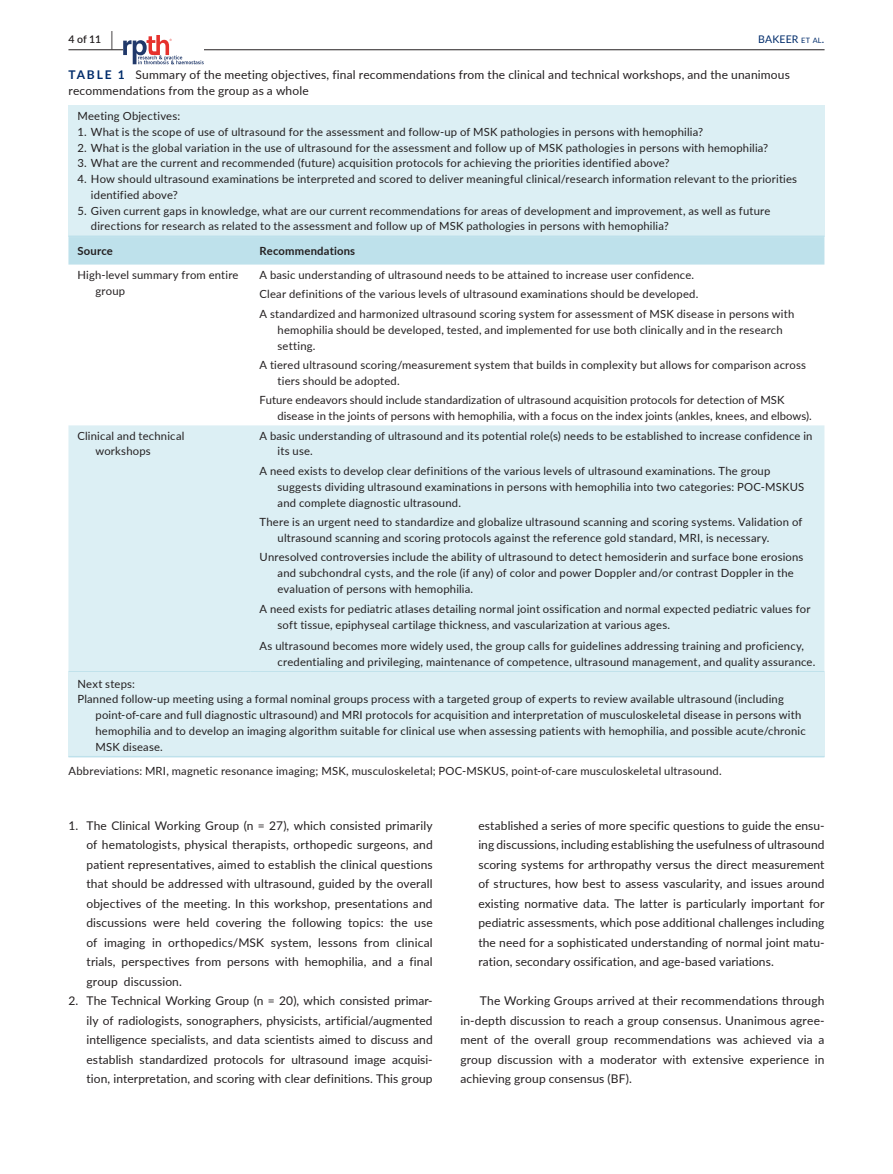
<style>
.page{position:relative;width:893px;height:1174px;background:#fff}
.page>*{position:absolute;margin:0;border:0;box-sizing:border-box;transform-origin:0 0}
.t1{font:12px/19.5px "Lato";letter-spacing:.01em;color:#231f20;text-align:justify}
.t2{font:11.25px/15.8px "Lato";letter-spacing:.015em;color:#231f20}
.t3{font:700 11.25px "Lato";letter-spacing:.02em;color:#231f20}
.t4{font:10.5px "Lato";letter-spacing:.015em;color:#002c6b}
.t5{font:600 10.5px "Lato";color:#231f20}
.s1{font-size:19.5px}
.s2{font-size:7.35px}
.s3{font-weight:700;color:#002c6b}
</style>
<div class="page">
<hr style="left:68px;top:49px;width:756px;height:1px;background:#231f20">
<svg style="left:123px;top:35px;width:81px;height:29px"></svg>
<div style="left:68px;top:105px;width:756px;height:131px;background:#dceff4"></div>
<hr style="left:68px;top:235px;width:756px;height:2px;background:#bee1eb">
<div style="left:68px;top:237px;width:756px;height:27px;background:#bee1eb"></div>
<div style="left:68px;top:425px;width:756px;height:246px;background:#dceff4"></div>
<hr style="left:68px;top:671px;width:183px;height:1px;background:#bee1eb">
<hr style="left:251px;top:671px;width:573px;height:1px;background:#bee1eb">
<div style="left:68px;top:672px;width:756px;height:84px;background:#dceff4"></div>
<hr style="left:68px;top:756px;width:756px;height:1px;background:#bee1eb">
<p class="t5" style="left:68px;top:31px;width:46px">4 of 11 <span class="s1">|</span></p>
<p class="t4" style="left:758px;top:31px;width:68px">BAKEER <span class="s2">et al</span>.</p>
<p class="t1" style="left:69px;top:66px;width:723px;line-height:16.5px"><span class="s3">TABLE 1</span> Summary of the meeting objectives, final recommendations from the clinical and technical workshops, and the unanimous recommendations from the group as a whole</p>
<p class="t2" style="left:77px;top:108px;width:104px">Meeting Objectives:</p>
<p class="t2" style="left:77px;top:123px;width:627px">1. What is the scope of use of ultrasound for the assessment and follow-up of MSK pathologies in persons with hemophilia?</p>
<p class="t2" style="left:77px;top:139px;width:692px">2. What is the global variation in the use of ultrasound for the assessment and follow up of MSK pathologies in persons with hemophilia?</p>
<p class="t2" style="left:77px;top:155px;width:594px">3. What are the current and recommended (future) acquisition protocols for achieving the priorities identified above?</p>
<p class="t2" style="left:91px;top:171px;width:708px;text-indent:-14px">4. How should ultrasound examinations be interpreted and scored to deliver meaningful clinical/research information relevant to the priorities identified above?</p>
<p class="t2" style="left:91px;top:202px;width:681px;text-indent:-14px">5. Given current gaps in knowledge, what are our current recommendations for areas of development and improvement, as well as future directions for research as related to the assessment and follow up of MSK pathologies in persons with hemophilia?</p>
<p class="t3" style="left:77px;top:243px;width:37px">Source</p>
<p class="t3" style="left:260px;top:243px;width:97px">Recommendations</p>
<p class="t2" style="left:95px;top:266px;width:145px;text-indent:-18px">High-level summary from entire group</p>
<p class="t2" style="left:260px;top:264px;width:536px;line-height:19.5px">A basic understanding of ultrasound needs to be attained to increase user confidence.<br>Clear definitions of the various levels of ultrasound examinations should be developed.<br>A standardized and harmonized ultrasound scoring system for assessment of MSK disease in persons with</p>
<p class="t2" style="left:278px;top:321px;width:507px">hemophilia should be developed, tested, and implemented for use both clinically and in the research setting.</p>
<p class="t2" style="left:278px;top:357px;width:530px;text-indent:-18px">A tiered ultrasound scoring/measurement system that builds in complexity but allows for comparison across tiers should be adopted.</p>
<p class="t2" style="left:278px;top:392px;width:536px;text-indent:-18px">Future endeavors should include standardization of ultrasound acquisition protocols for detection of MSK disease in the joints of persons with hemophilia, with a focus on the index joints (ankles, knees, and elbows).</p>
<p class="t2" style="left:95px;top:427px;width:90px;text-indent:-18px">Clinical and technical workshops</p>
<p class="t2" style="left:278px;top:427px;width:536px;text-indent:-18px">A basic understanding of ultrasound and its potential role(s) needs to be established to increase confidence in its use.</p>
<p class="t2" style="left:278px;top:462px;width:528px;text-indent:-18px">A need exists to develop clear definitions of the various levels of ultrasound examinations. The group suggests dividing ultrasound examinations in persons with hemophilia into two categories: POC-MSKUS and complete diagnostic ultrasound.</p>
<p class="t2" style="left:278px;top:513px;width:526px;text-indent:-18px">There is an urgent need to standardize and globalize ultrasound scanning and scoring systems. Validation of ultrasound scanning and scoring protocols against the reference gold standard, MRI, is necessary.</p>
<p class="t2" style="left:278px;top:549px;width:527px;text-indent:-18px">Unresolved controversies include the ability of ultrasound to detect hemosiderin and surface bone erosions and subchondral cysts, and the role (if any) of color and power Doppler and/or contrast Doppler in the evaluation of persons with hemophilia.</p>
<p class="t2" style="left:278px;top:601px;width:534px;text-indent:-18px">A need exists for pediatric atlases detailing normal joint ossification and normal expected pediatric values for soft tissue, epiphyseal cartilage thickness, and vascularization at various ages.</p>
<p class="t2" style="left:278px;top:637px;width:539px;text-indent:-18px">As ultrasound becomes more widely used, the group calls for guidelines addressing training and proficiency, credentialing and privileging, maintenance of competence, ultrasound management, and quality assurance.</p>
<p class="t2" style="left:77px;top:675px;width:59px">Next steps:</p>
<p class="t2" style="left:77px;top:691px;width:708px">Planned follow-up meeting using a formal nominal groups process with a targeted group of experts to review available ultrasound (including</p>
<p class="t2" style="left:95px;top:706px;width:707px">point-of-care and full diagnostic ultrasound) and MRI protocols for acquisition and interpretation of musculoskeletal disease in persons with</p>
<p class="t2" style="left:95px;top:722px;width:712px">hemophilia and to develop an imaging algorithm suitable for clinical use when assessing patients with hemophilia, and possible acute/chronic</p>
<p class="t2" style="left:95px;top:738px;width:69px">MSK disease.</p>
<p class="t2" style="left:68px;top:763px;width:655px">Abbreviations: MRI, magnetic resonance imaging; MSK, musculoskeletal; POC-MSKUS, point-of-care musculoskeletal ultrasound.</p>
<p class="t1" style="left:86px;top:815px;width:348px;text-indent:-18px">1. The Clinical Working Group (n = 27), which consisted primarily of hematologists, physical therapists, orthopedic surgeons, and patient representatives, aimed to establish the clinical questions that should be addressed with ultrasound, guided by the overall objectives of the meeting. In this workshop, presentations and discussions were held covering the following topics: the use of imaging in orthopedics/MSK system, lessons from clinical trials, perspectives from persons with hemophilia, and a final group discussion.</p>
<p class="t1" style="left:86px;top:990px;width:348px;text-indent:-18px">2. The Technical Working Group (n = 20), which consisted primar&shy;ily of radiologists, sonographers, physicists, artificial/augmented intelligence specialists, and data scientists aimed to discuss and establish standardized protocols for ultrasound image acquisi&shy;tion, interpretation, and scoring with clear definitions. This group</p>
<p class="t1" style="left:478px;top:815px;width:348px">established a series of more specific questions to guide the ensu&shy;ing discussions, including establishing the usefulness of ultrasound scoring systems for arthropathy versus the direct measurement of structures, how best to assess vascularity, and issues around existing normative data. The latter is particularly important for pediatric assessments, which pose additional challenges including the need for a sophisticated understanding of normal joint matu&shy;ration, secondary ossification, and age-based variations.</p>
<p class="t1" style="left:460px;top:990px;width:366px;text-indent:20px">The Working Groups arrived at their recommendations through in-depth discussion to reach a group consensus. Unanimous agree&shy;ment of the overall group recommendations was achieved via a group discussion with a moderator with extensive experience in achieving group consensus (BF).</p>
</div>
